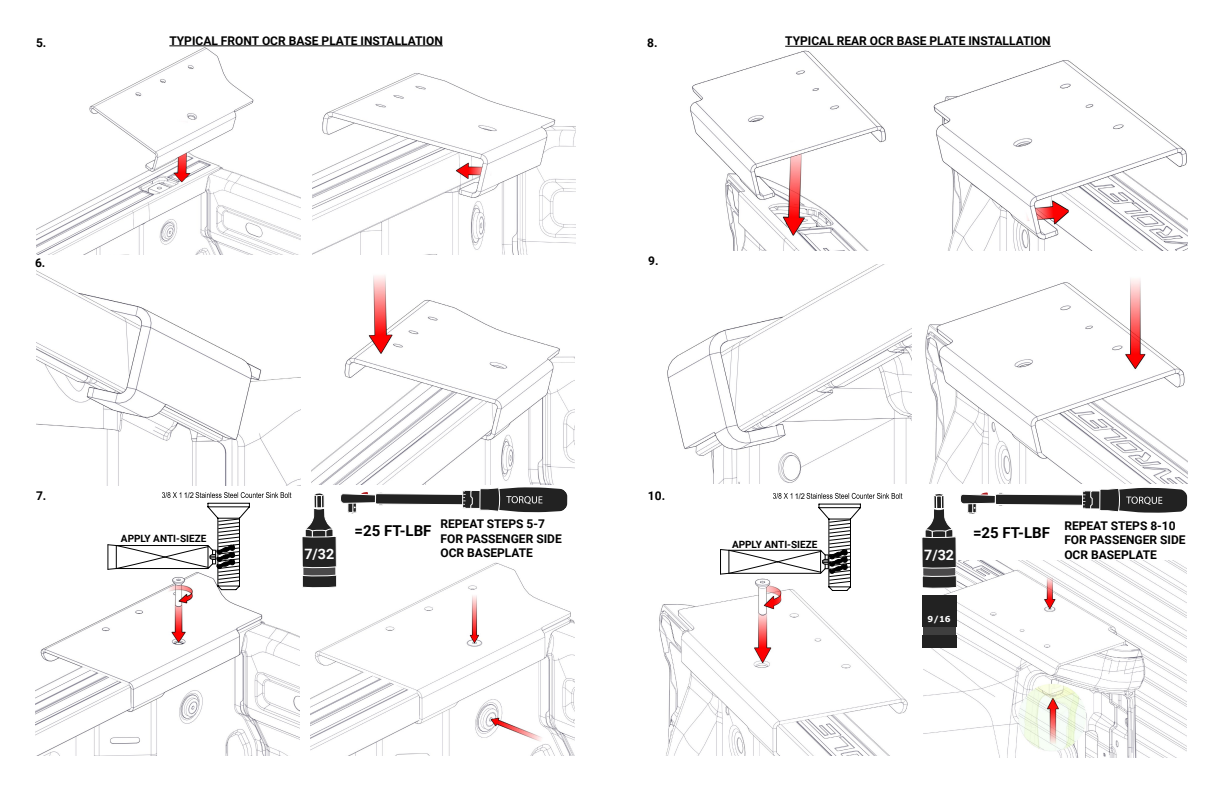
<style>
.page{position:relative;width:1224px;height:792px;background:#fff}
.page>*{position:absolute;margin:0;border:0;box-sizing:border-box;transform-origin:0 0}
.t1{font:700 15px "Roboto";color:#000}
.t2{font:700 14.3px "Roboto";color:#fff}
.t3{font:700 12px/14.4px "Roboto";color:#000}
.t4{font:700 10px "Roboto";color:#000}
.t5{font:700 8.2px "Verdana";color:#fff}
.t6{font:7.9px "Arial";color:#000;scale:.95 1}
</style>
<div class="page">
<img style="left:36px;top:45px;width:264px;height:210px">
<img style="left:312px;top:45px;width:264px;height:210px">
<img style="left:36px;top:270px;width:264px;height:215px">
<img style="left:344px;top:275px;width:231px;height:209px">
<img style="left:35px;top:544px;width:264px;height:212px">
<img style="left:310px;top:562px;width:264px;height:194px">
<img style="left:690px;top:45px;width:221px;height:206px">
<img style="left:924px;top:45px;width:264px;height:206px">
<img style="left:667px;top:264px;width:245px;height:219px">
<img style="left:925px;top:279px;width:262px;height:204px">
<img style="left:659px;top:591px;width:249px;height:164px">
<img style="left:923px;top:560px;width:264px;height:198px">
<div style="left:463px;top:490px;width:19px;height:18px;background:#222"></div>
<div style="left:462px;top:490px;width:20px;height:19px;border:1px solid #fff"></div>
<svg style="left:479px;top:487px;width:88px;height:25px;background:#444"></svg>
<div style="left:303px;top:565px;width:32px;height:12px;background:#4a494a"></div>
<svg style="left:302px;top:385px;width:171px;height:183px"></svg>
<svg style="left:302px;top:574px;width:35px;height:14px"></svg>
<svg style="left:108px;top:492px;width:183px;height:98px"></svg>
<svg style="left:720px;top:493px;width:182px;height:98px"></svg>
<div style="left:1082px;top:491px;width:20px;height:18px;background:#222"></div>
<svg style="left:1099px;top:487px;width:88px;height:26px;background:#4b4b4b"></svg>
<div style="left:923px;top:566px;width:32px;height:12px;background:#4a494a"></div>
<svg style="left:922px;top:385px;width:171px;height:184px"></svg>
<svg style="left:922px;top:575px;width:35px;height:13px"></svg>
<div style="left:923px;top:625px;width:33px;height:12px;background:#3f3f3f"></div>
<div style="left:922px;top:596px;width:35px;height:31px;background:#222"></div>
<div style="left:922px;top:635px;width:35px;height:12px;background:#222"></div>
<hr style="left:169px;top:46px;width:274px;height:1px;background:#000">
<hr style="left:785px;top:46px;width:266px;height:1px;background:#000">
<p class="t3" style="left:36px;top:35px;width:12px">5.</p>
<p class="t3" style="left:35px;top:255px;width:12px">6.</p>
<p class="t3" style="left:169px;top:33px;width:275px">TYPICAL FRONT OCR BASE PLATE INSTALLATION</p>
<p class="t3" style="left:785px;top:33px;width:267px">TYPICAL REAR OCR BASE PLATE INSTALLATION</p>
<p class="t3" style="left:647px;top:35px;width:12px">8.</p>
<p class="t3" style="left:648px;top:253px;width:12px">9.</p>
<p class="t3" style="left:36px;top:488px;width:12px">7.</p>
<p class="t3" style="left:648px;top:488px;width:19px">10.</p>
<p class="t6" style="left:184px;top:490px;width:12px">1/2</p>
<p class="t6" style="left:795px;top:491px;width:12px">1/2</p>
<p class="t4" style="left:121px;top:532px;width:87px">APPLY ANTI-SIEZE</p>
<p class="t2" style="left:304px;top:544px;width:31px">7/32</p>
<p class="t1" style="left:355px;top:520px;width:78px">=25 FT-LBF</p>
<p class="t3" style="left:440px;top:516px;width:123px">REPEAT STEPS 5-7<br>FOR PASSENGER SIDE<br>OCR BASEPLATE</p>
<p class="t4" style="left:732px;top:538px;width:87px">APPLY ANTI-SIEZE</p>
<p class="t2" style="left:924px;top:545px;width:31px">7/32</p>
<p class="t1" style="left:973px;top:522px;width:78px">=25 FT-LBF</p>
<p class="t3" style="left:1064px;top:518px;width:123px">REPEAT STEPS 8-10<br>FOR PASSENGER SIDE<br>OCR BASEPLATE</p>
<p class="t5" style="left:928px;top:613px;width:25px">9/16</p>
</div>
